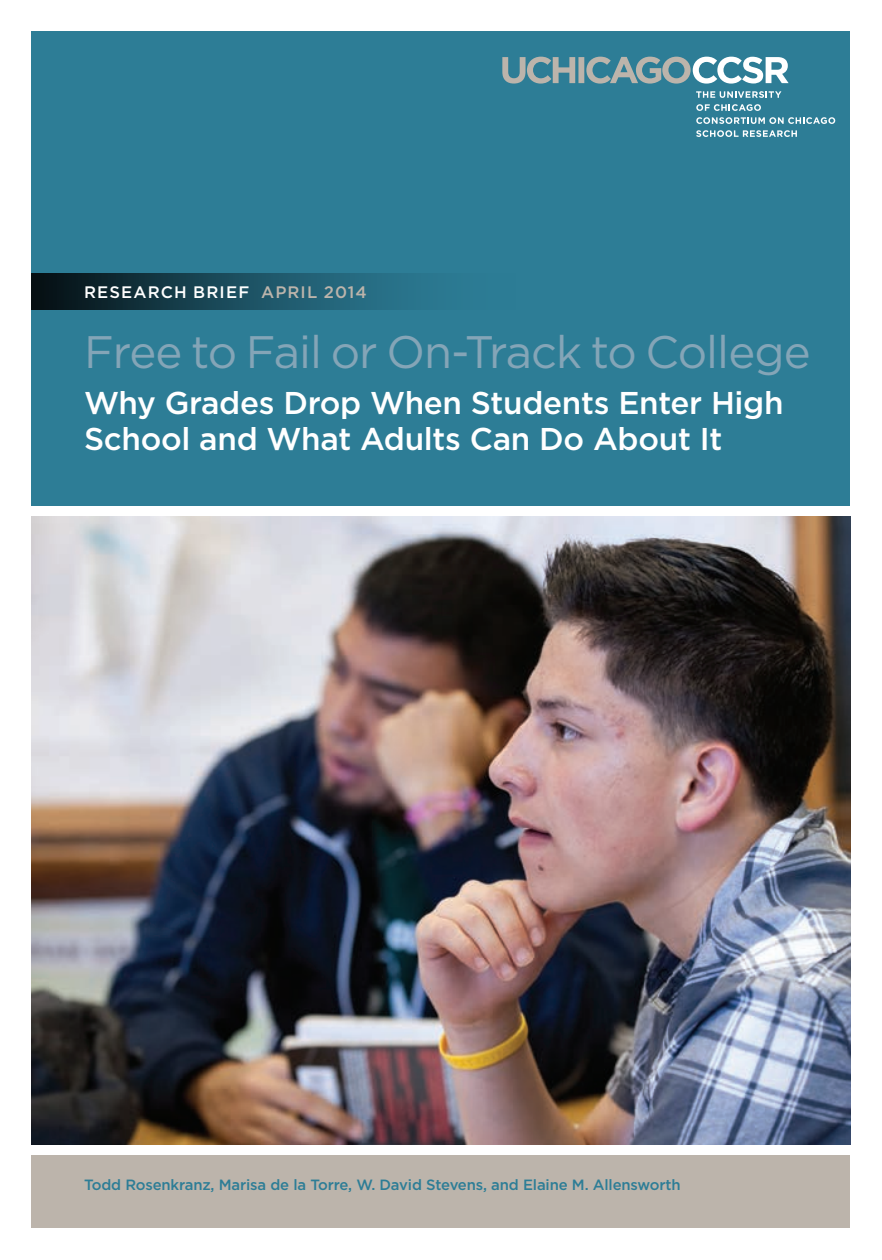
<style>
.page{position:relative;width:882px;height:1260px;background:#fff}
.page>*{position:absolute;margin:0;border:0;box-sizing:border-box;transform-origin:0 0}
.Cover_A_Head{font:45.5px "Gotham";letter-spacing:-.02em;color:#84a5b7}
.Cover_B_Head{font:500 31.5px/36.8px "Gotham";letter-spacing:-.01em;color:#fff}
.Research_Report_head{font:500 16.62px "Gotham";letter-spacing:.065em;color:#fff}
.Cover_Name_A{font:500 14.88px "Gotham";letter-spacing:-.01em;color:#2d7d96}
.s1{color:#bcb4ab}
</style>
<div class="page">
<div style="left:32px;top:32px;width:818px;height:474px;background:#2d7d96"></div>
<div style="left:32px;top:1155px;width:818px;height:72px;background:#bcb4ab"></div>
<svg style="left:32px;top:273px;width:376px;height:37px;background:#184655"></svg>
<svg style="left:696px;top:91px;width:85px;height:7px"></svg>
<svg style="left:696px;top:104px;width:65px;height:7px"></svg>
<svg style="left:696px;top:117px;width:139px;height:7px"></svg>
<svg style="left:696px;top:130px;width:101px;height:7px"></svg>
<svg style="left:502px;top:57px;width:287px;height:27px"></svg>
<img style="left:32px;top:517px;width:818px;height:627px">
<p class="Research_Report_head" style="left:84px;top:282px;width:284px">RESEARCH BRIEF <span class="s1">APRIL 2014</span></p>
<p class="Cover_A_Head" style="left:84px;top:323px;width:728px">Free to Fail or On-Track to College</p>
<p class="Cover_B_Head" style="left:84px;top:384px;width:701px">Why Grades Drop When Students Enter High<br>School and What Adults Can Do About It</p>
<p class="Cover_Name_A" style="left:84px;top:1175px;width:598px">Todd Rosenkranz, Marisa de la Torre, W. David Stevens, and Elaine M. Allensworth</p>
</div>
